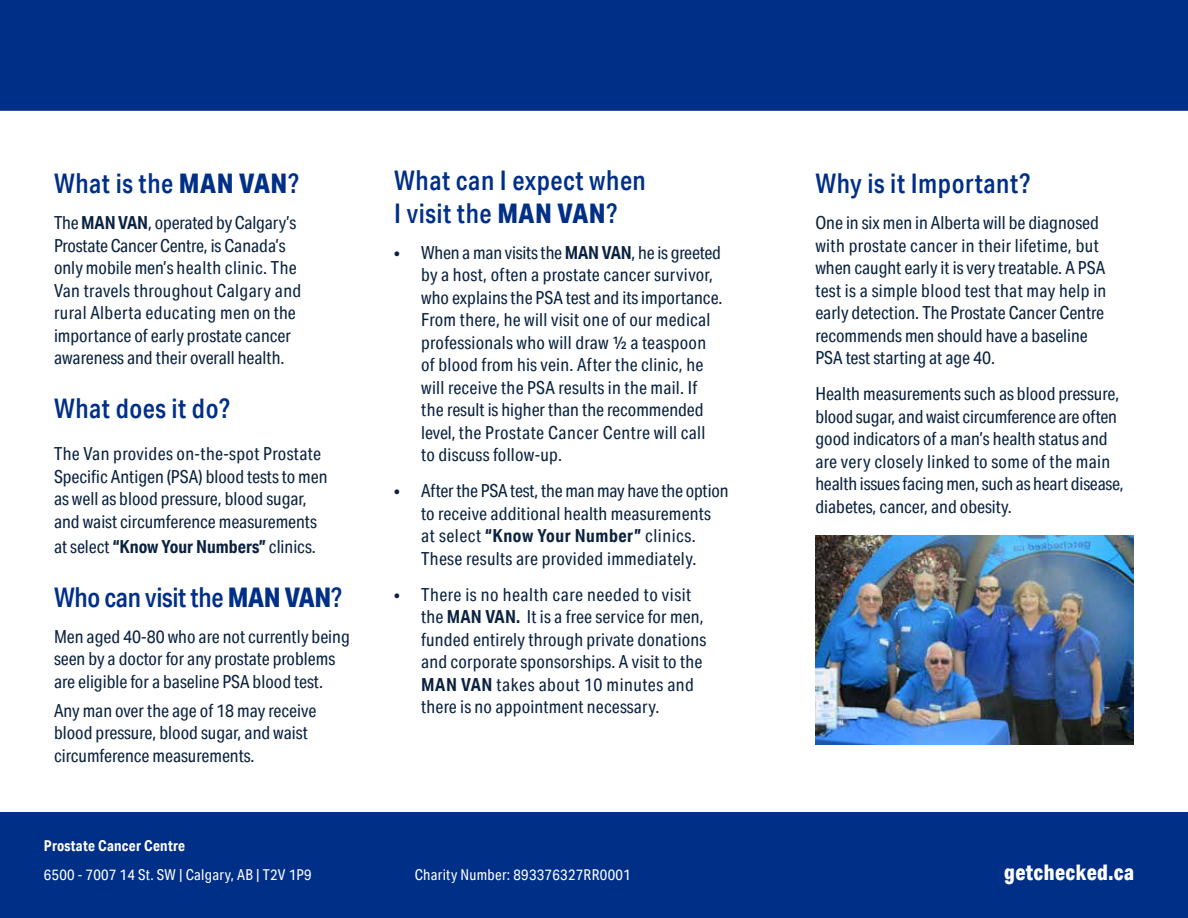
<style>
.page{position:relative;width:1188px;height:918px;background:#fff}
.page>*{position:absolute;margin:0;border:0;box-sizing:border-box;transform-origin:0 0}
.t1{font:500 27px/33px "Aktiv Grotesk Cd";letter-spacing:.02em;color:#002f87}
.t2{font:500 27px "Aktiv Grotesk Cd";letter-spacing:-.01em;color:#002f87}
.t3{font:800 21.45px "Aktiv Grotesk Cd";letter-spacing:.02em;color:#fff}
.t4{font:18px/22.5px "Aktiv Grotesk Cd";color:#0a2240}
.t5{font:700 18px "Aktiv Grotesk Cd";color:#0a2240}
.t6{font:15px "Aktiv Grotesk Cd";letter-spacing:.02em;color:#fff}
.t7{font:700 15px "Aktiv Grotesk Cd";letter-spacing:.02em;color:#fff}
.s1{font-weight:800}
.s2{font-weight:700}
.s3{font-weight:400}
</style>
<div class="page">
<div style="left:0;top:812px;width:1188px;height:106px;background:#002f87"></div>
<div style="left:0;top:0;width:1188px;height:111px;background:#002f87"></div>
<img style="left:815px;top:535px;width:319px;height:209px">
<h1 class="t1" style="left:54px;top:167px;width:246px">What is the <span class="s1">MAN VAN</span>?</h1>
<p class="t4" style="left:54px;top:211px;width:249px">The <span class="s2">MAN VAN</span>, operated by Calgary’s Prostate Cancer Centre, is Canada’s only mobile men’s health clinic. The Van travels throughout Calgary and rural Alberta educating men on the importance of early prostate cancer awareness and their overall health.</p>
<h1 class="t1" style="left:54px;top:391px;width:178px">What does it do?</h1>
<p class="t4" style="left:54px;top:442px;width:275px">The Van provides on-the-spot Prostate Specific Antigen (PSA) blood tests to men as well as blood pressure, blood sugar, and waist circumference measurements</p>
<p class="t5" style="left:54px;top:536px;width:263px"><span class="s3">at select</span> “Know Your Numbers” <span class="s3">clinics.</span></p>
<h1 class="t2" style="left:54px;top:581px;width:289px">Who can visit the <span class="s1">MAN VAN</span>?</h1>
<p class="t4" style="left:54px;top:625px;width:297px">Men aged 40-80 who are not currently being seen by a doctor for any prostate problems are eligible for a baseline PSA blood test.</p>
<p class="t4" style="left:54px;top:699px;width:264px">Any man over the age of 18 may receive blood pressure, blood sugar, and waist circumference measurements.</p>
<p class="t7" style="left:44px;top:837px;width:143px">Prostate Cancer Centre</p>
<p class="t6" style="left:44px;top:866px;width:269px">6500 - 7007 14 St. SW | Calgary, AB | T2V 1P9</p>
<h1 class="t1" style="left:394px;top:164px;width:253px">What can I expect when<br>I visit the <span class="s1">MAN VAN</span>?</h1>
<p class="t4" style="left:421px;top:241px;width:303px;text-indent:-27px">• When a man visits the <span class="s2">MAN VAN</span>, he is greeted by a host, often a prostate cancer survivor, who explains the PSA test and its importance.<br>From there, he will visit one of our medical professionals who will draw ½ a teaspoon of blood from his vein. After the clinic, he will receive the PSA results in the mail. If the result is higher than the recommended level, the Prostate Cancer Centre will call to discuss follow-up.</p>
<p class="t4" style="left:394px;top:480px;width:336px;text-align:center">• After the PSA test, the man may have the option to receive additional health measurements<br>at select <span class="s2">“Know Your Number”</span> clinics.<br>These results are provided immediately.</p>
<p class="t4" style="left:421px;top:583px;width:287px;text-indent:-27px">• There is no health care needed to visit the <span class="s2">MAN VAN.</span> It is a free service for men, funded entirely through private donations and corporate sponsorships. A visit to the <span class="s2">MAN VAN</span> takes about 10 minutes and there is no appointment necessary.</p>
<h1 class="t1" style="left:815px;top:167px;width:216px">Why is it Important?</h1>
<p class="t4" style="left:815px;top:211px;width:293px">One in six men in Alberta will be diagnosed with prostate cancer in their lifetime, but when caught early it is very treatable. A PSA test is a simple blood test that may help in early detection. The Prostate Cancer Centre recommends men should have a baseline PSA test starting at age 40.</p>
<p class="t4" style="left:815px;top:382px;width:310px">Health measurements such as blood pressure, blood sugar, and waist circumference are often good indicators of a man’s health status and are very closely linked to some of the main health issues facing men, such as heart disease, diabetes, cancer, and obesity.</p>
<p class="t6" style="left:415px;top:866px;width:218px">Charity Number: 893376327RR0001</p>
<p class="t3" style="left:1004px;top:859px;width:131px">getchecked.ca</p>
</div>
